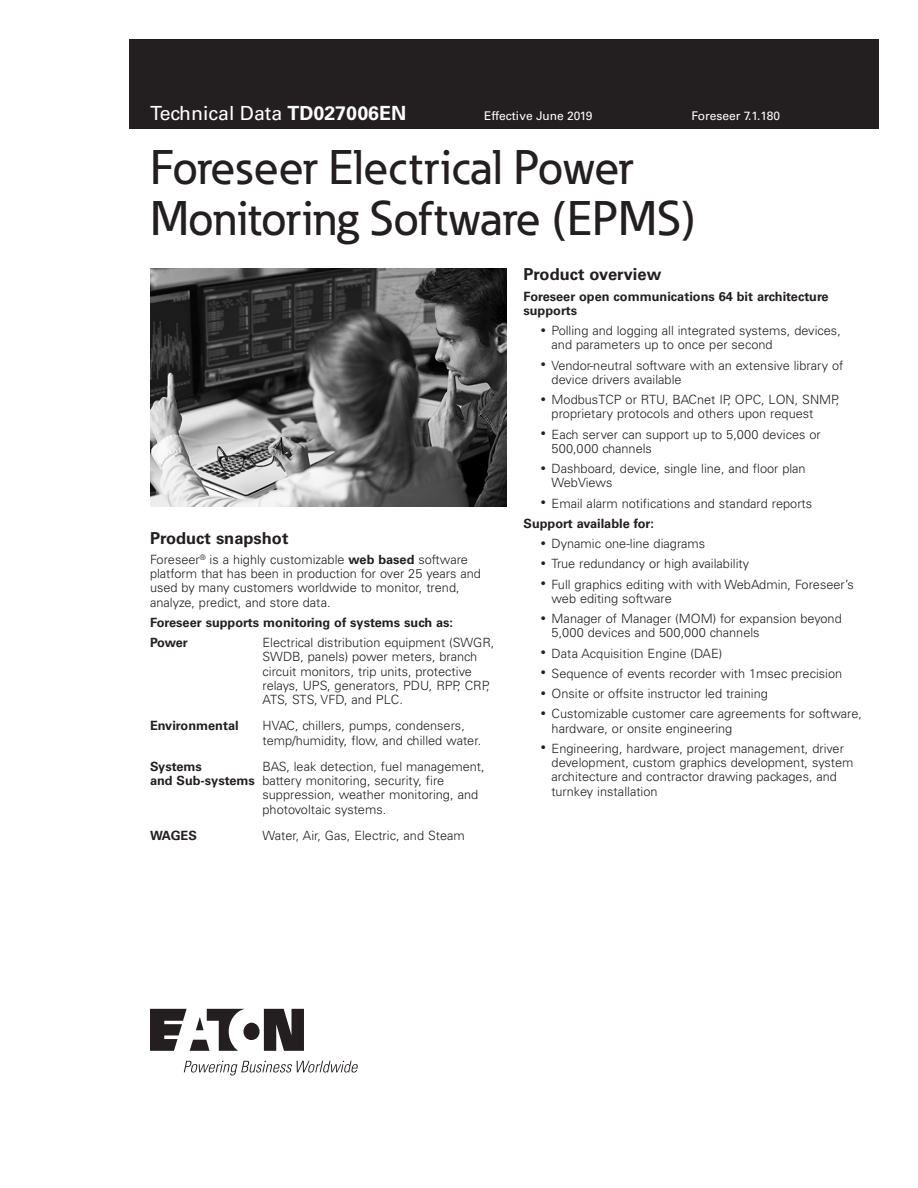
<style>
.page{position:relative;width:918px;height:1188px;background:#fff}
.page>*{position:absolute;margin:0;border:0;box-sizing:border-box;transform-origin:0 0}
._00_Product{font:500 48px/51px "Eaton";color:#231f20}
.t1{font:19.5px "Univers LT Std";color:#fff}
._02_Body{font:700 16.5px "Univers LT Std";color:#231f20}
._02_Body-2{font:300 12.75px/14.2px "Univers LT Std";color:#231f20}
._02_Body-3{font:700 12.75px/14.2px "Univers LT Std";color:#231f20}
.t2{font:12px "Univers LT Std";color:#fff}
.s1{font-weight:700}
.s2{font-weight:700;font-size:10.5px}
</style>
<div class="page">
<div style="left:129px;top:39px;width:750px;height:90px;background:#231f20"></div>
<svg style="left:150px;top:1009px;width:154px;height:42px"></svg>
<svg style="left:184px;top:1061px;width:174px;height:15px"></svg>
<img style="left:150px;top:268px;width:356px;height:239px">
<h2 class="t1" style="left:150px;top:102px;width:258px">Technical Data <span class="s1">TD027006EN</span></h2>
<p class="t2" style="left:484px;top:109px;width:110px">Effective June 2019</p>
<p class="t2" style="left:691px;top:109px;width:90px">Foreseer 7.1.180</p>
<p class="_00_Product" style="left:150px;top:141px;width:547px">Foreseer Electrical Power<br>Monitoring Software (EPMS)</p>
<p class="_02_Body" style="left:150px;top:528px;width:140px">Product snapshot</p>
<p class="_02_Body-2" style="left:150px;top:552px;width:333px">Foreseer<sup>®</sup> is a highly customizable <span class="s1">web based</span> software platform that has been in production for over 25 years and used by many customers worldwide to monitor, trend, analyze, predict, and store data.</p>
<p class="_02_Body-3" style="left:150px;top:615px;width:305px">Foreseer supports monitoring of systems such as:</p>
<p class="_02_Body-3" style="left:150px;top:636px;width:39px">Power</p>
<p class="_02_Body-2" style="left:262px;top:636px;width:234px">Electrical distribution equipment (SWGR, SWDB, panels) power meters, branch circuit monitors, trip units, protective relays, UPS, generators, PDU, RPP, CRP, ATS, STS, VFD, and PLC.</p>
<p class="_02_Body-3" style="left:150px;top:719px;width:90px">Environmental</p>
<p class="_02_Body-2" style="left:262px;top:719px;width:220px">HVAC, chillers, pumps, condensers, temp/humidity, flow, and chilled water.</p>
<p class="_02_Body-3" style="left:150px;top:759px;width:106px">Systems<br>and Sub-systems</p>
<p class="_02_Body-2" style="left:262px;top:759px;width:224px">BAS, leak detection, fuel management, battery monitoring, security, fire suppression, weather monitoring, and photovoltaic systems.</p>
<p class="_02_Body-3" style="left:150px;top:828px;width:48px">WAGES</p>
<p class="_02_Body-2" style="left:262px;top:828px;width:204px">Water, Air, Gas, Electric, and Steam</p>
<p class="_02_Body" style="left:524px;top:265px;width:139px">Product overview</p>
<p class="_02_Body-3" style="left:524px;top:289px;width:307px">Foreseer open communications 64 bit architecture supports</p>
<p class="_02_Body-2" style="left:552px;top:324px;width:291px;text-indent:-10px"><span class="s2">•</span> Polling and logging all integrated systems, devices, and parameters up to once per second</p>
<p class="_02_Body-2" style="left:552px;top:358px;width:293px;text-indent:-10px"><span class="s2">•</span> Vendor-neutral software with an extensive library of device drivers available</p>
<p class="_02_Body-2" style="left:552px;top:393px;width:289px;text-indent:-10px"><span class="s2">•</span> ModbusTCP or RTU, BACnet IP, OPC, LON, SNMP, proprietary protocols and others upon request</p>
<p class="_02_Body-2" style="left:552px;top:427px;width:271px;text-indent:-10px"><span class="s2">•</span> Each server can support up to 5,000 devices or<br>500,000 channels</p>
<p class="_02_Body-2" style="left:552px;top:462px;width:256px;text-indent:-10px"><span class="s2">•</span> Dashboard, device, single line, and floor plan<br>WebViews</p>
<p class="_02_Body-2" style="left:542px;top:496px;width:272px"><span class="s2">•</span> Email alarm notifications and standard reports</p>
<p class="_02_Body-3" style="left:524px;top:516px;width:132px">Support available for:</p>
<p class="_02_Body-2" style="left:542px;top:537px;width:165px"><span class="s2">•</span> Dynamic one-line diagrams</p>
<p class="_02_Body-2" style="left:542px;top:557px;width:209px"><span class="s2">•</span> True redundancy or high availability</p>
<p class="_02_Body-2" style="left:552px;top:577px;width:304px;text-indent:-10px"><span class="s2">•</span> Full graphics editing with with WebAdmin, Foreseer’s web editing software</p>
<p class="_02_Body-2" style="left:552px;top:612px;width:292px;text-indent:-10px"><span class="s2">•</span> Manager of Manager (MOM) for expansion beyond<br>5,000 devices and 500,000 channels</p>
<p class="_02_Body-2" style="left:542px;top:646px;width:182px"><span class="s2">•</span> Data Acquisition Engine (DAE)</p>
<p class="_02_Body-2" style="left:542px;top:666px;width:302px"><span class="s2">•</span> Sequence of events recorder with 1msec precision</p>
<p class="_02_Body-2" style="left:542px;top:687px;width:228px"><span class="s2">•</span> Onsite or offsite instructor led training</p>
<p class="_02_Body-2" style="left:552px;top:707px;width:312px;text-indent:-10px"><span class="s2">•</span> Customizable customer care agreements for software, hardware, or onsite engineering</p>
<p class="_02_Body-2" style="left:552px;top:741px;width:304px;text-indent:-10px"><span class="s2">•</span> Engineering, hardware, project management, driver development, custom graphics development, system architecture and contractor drawing packages, and turnkey installation</p>
</div>
